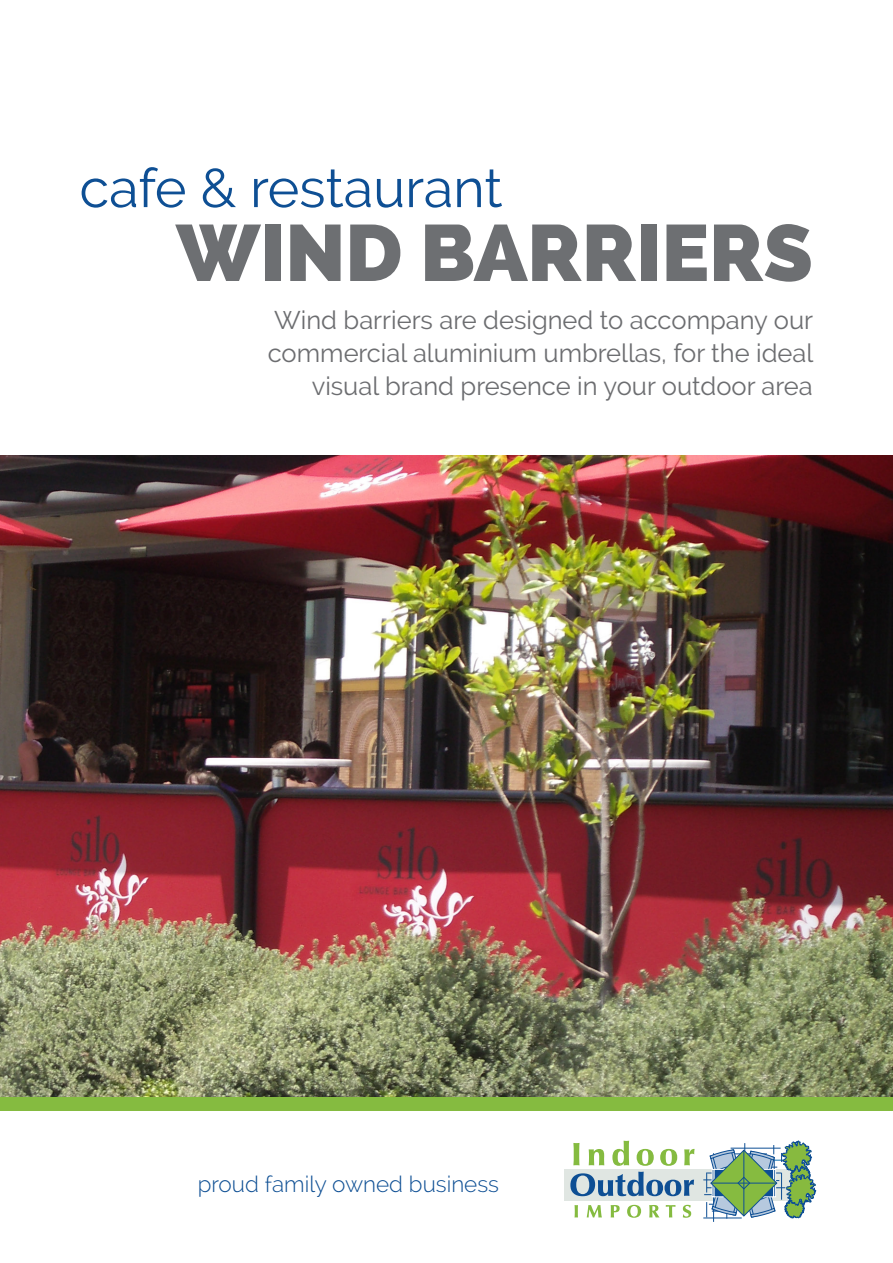
<style>
.page{position:relative;width:893px;height:1263px;background:#fff}
.page>*{position:absolute;margin:0;border:0;box-sizing:border-box;transform-origin:0 0}
.t1{font:800 79.5px "Raleway";color:#6d6f72}
.t2{font:54px "Raleway";color:#0e4f94}
.t3{font:25.5px/33px "Raleway";color:#6c6d70;text-align:right}
.t4{font:300 22.5px "Raleway";color:#0e4f94}
</style>
<div class="page">
<img style="left:0;top:455px;width:893px;height:642px">
<div style="left:564px;top:1169px;width:234px;height:32px;background:#e0e6e2"></div>
<svg style="left:570px;top:1141px;width:125px;height:55px"></svg>
<svg style="left:574px;top:1205px;width:4px;height:12px"></svg>
<svg style="left:587px;top:1205px;width:15px;height:12px"></svg>
<svg style="left:611px;top:1205px;width:9px;height:12px"></svg>
<svg style="left:627px;top:1205px;width:14px;height:13px"></svg>
<svg style="left:649px;top:1205px;width:10px;height:12px"></svg>
<svg style="left:666px;top:1205px;width:9px;height:12px"></svg>
<svg style="left:683px;top:1205px;width:8px;height:13px"></svg>
<svg style="left:703px;top:1141px;width:113px;height:81px"></svg>
<div style="left:0;top:1097px;width:893px;height:14px;background:#85bb40"></div>
<p class="t2" style="left:79px;top:157px;width:424px">cafe &amp; restaurant</p>
<p class="t1" style="left:176px;top:207px;width:638px">WIND BARRIERS</p>
<p class="t3" style="left:268px;top:303px;width:547px">Wind barriers are designed to accompany our commercial aluminium umbrellas, for the ideal visual brand presence in your outdoor area</p>
<p class="t4" style="left:198px;top:1171px;width:303px">proud family owned business</p>
</div>
